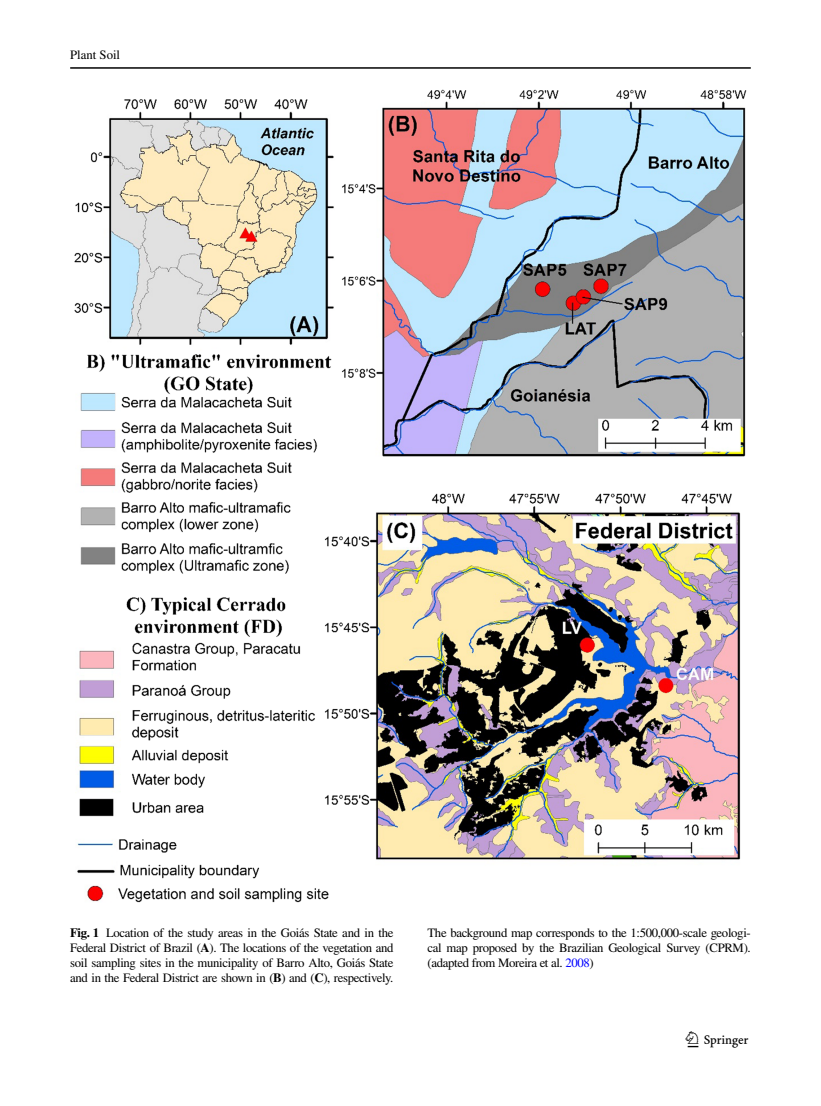
<style>
.page{position:relative;width:821px;height:1106px;background:#fff}
.page>*{position:absolute;margin:0;border:0;box-sizing:border-box;transform-origin:0 0}
.t1{font:22.5px "Springnew Regular 3";color:#000}
.t2{font:12.75px/15px "STIX";letter-spacing:-.025em;color:#000;text-align:justify}
.t3{font:12.75px "STIX";color:#000}
.s1{font-weight:700}
.s2{color:#00f}
</style>
<div class="page">
<hr style="left:70px;top:67px;width:680px;height:2px;background:#000">
<img style="left:74px;top:89px;width:672px;height:813px">
<p class="t3" style="left:70px;top:46px;width:51px">Plant Soil</p>
<p class="t2" style="left:70px;top:926px;width:325px"><span class="s1">Fig. 1</span> Location of the study areas in the Goiás State and in the Federal District of Brazil (<span class="s1">A</span>). The locations of the vegetation and soil sampling sites in the municipality of Barro Alto, Goiás State and in the Federal District are shown in (<span class="s1">B</span>) and (<span class="s1">C</span>), respectively.</p>
<p class="t2" style="left:427px;top:926px;width:325px">The background map corresponds to the 1:500,000-scale geologi&shy;cal map proposed by the Brazilian Geological Survey (CPRM). (adapted from Moreira et al. <span class="s2">2008</span>)</p>
<h1 class="t1" style="left:687px;top:1031px;width:62px">1 3</h1>
</div>
